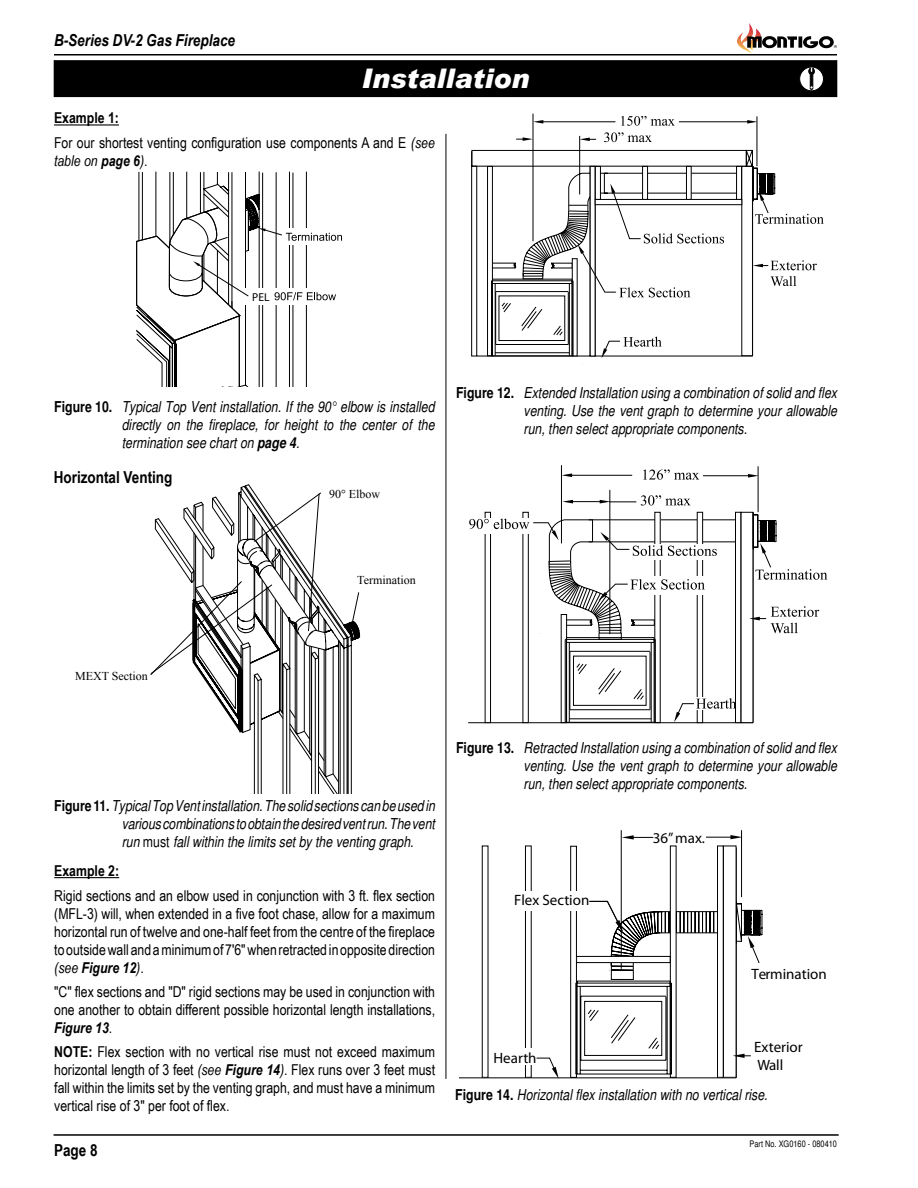
<style>
.page{position:relative;width:918px;height:1188px;background:#fff}
.page>*{position:absolute;margin:0;border:0;box-sizing:border-box;transform-origin:0 0}
.t1{font:italic 900 27px "Arial";color:#fff}
.t2{font:italic 700 16.5px "Arial Narrow";color:#000}
.t3{font:700 16.5px "Arial Narrow";color:#000}
.t4{font:15px/18px "Arial Narrow";color:#000;text-align:justify}
.t5{font:italic condensed 15px/18px "Helvetica";color:#000;text-align:justify}
.t6{font:15px/18px "Myriad Pro";color:#000}
.t7{font:italic 15px "Arial Narrow";color:#000}
.t8{font:700 15px "Arial Narrow";color:#000}
.t9{font:12px "Times New Roman";color:#000}
.t10{font:11.55px "Myriad";color:#000}
.t11{font:condensed 9px "Helvetica";color:#000}
.s1{font-weight:700}
.s2{font-style:italic}
.s3{font-style:normal}
.s4{font-weight:700;font-style:normal}
.s5{font-weight:700;font-style:italic}
</style>
<div class="page">
<hr style="left:446px;top:134px;width:1px;height:945px;background:#000">
<hr style="left:54px;top:1134px;width:785px;height:2px;background:#000">
<hr style="left:54px;top:54px;width:783px;height:2px;background:#000">
<svg style="left:798px;top:36px;width:4px;height:12px"></svg>
<svg style="left:737px;top:23px;width:60px;height:30px"></svg>
<svg style="left:803px;top:36px;width:34px;height:13px"></svg>
<svg style="left:136px;top:172px;width:123px;height:214px"></svg>
<hr style="left:54px;top:124px;width:65px;height:2px;background:#000">
<svg style="left:259px;top:55px;width:135px;height:1081px"></svg>
<svg style="left:150px;top:484px;width:212px;height:309px"></svg>
<hr style="left:54px;top:877px;width:65px;height:1px;background:#000">
<svg style="left:770px;top:276px;width:26px;height:10px"></svg>
<svg style="left:471px;top:113px;width:287px;height:244px"></svg>
<svg style="left:522px;top:149px;width:231px;height:215px"></svg>
<svg style="left:724px;top:199px;width:18px;height:6px"></svg>
<svg style="left:753px;top:260px;width:64px;height:10px"></svg>
<svg style="left:752px;top:165px;width:72px;height:59px"></svg>
<svg style="left:491px;top:183px;width:233px;height:175px"></svg>
<hr style="left:561px;top:465px;width:1px;height:78px;background:#000">
<svg style="left:468px;top:466px;width:291px;height:257px"></svg>
<div style="left:697px;top:512px;width:6px;height:211px;background:#fff"></div>
<div style="left:697px;top:512px;width:6px;height:211px;border:1px solid #000"></div>
<div style="left:736px;top:512px;width:5px;height:211px;background:#fff"></div>
<div style="left:741px;top:512px;width:12px;height:211px;background:#fff"></div>
<div style="left:523px;top:512px;width:5px;height:211px;background:#fff"></div>
<div style="left:523px;top:512px;width:6px;height:211px;border:1px solid #000"></div>
<div style="left:485px;top:512px;width:6px;height:211px;background:#fff"></div>
<div style="left:485px;top:512px;width:6px;height:211px;border:1px solid #000"></div>
<svg style="left:749px;top:606px;width:70px;height:27px"></svg>
<svg style="left:753px;top:512px;width:74px;height:68px"></svg>
<svg style="left:643px;top:470px;width:56px;height:10px"></svg>
<svg style="left:641px;top:495px;width:50px;height:11px"></svg>
<svg style="left:469px;top:519px;width:267px;height:204px"></svg>
<div style="left:54px;top:61px;width:783px;height:36px;background:#000"></div>
<div style="left:54px;top:60px;width:783px;height:37px;border:1px solid #000"></div>
<div style="left:800px;top:67px;width:23px;height:24px;background:#fff;border-radius:50%"></div>
<div style="left:799px;top:67px;width:25px;height:24px;border:1px solid #000;border-radius:50%"></div>
<svg style="left:808px;top:67px;width:7px;height:23px"></svg>
<svg style="left:459px;top:845px;width:66px;height:234px"></svg>
<div style="left:482px;top:846px;width:6px;height:231px;background:#fff"></div>
<div style="left:502px;top:1048px;width:31px;height:17px;background:#fff"></div>
<div style="left:520px;top:892px;width:69px;height:19px;background:#fff"></div>
<svg style="left:525px;top:830px;width:238px;height:249px"></svg>
<p class="t2" style="left:54px;top:28px;width:183px">B-Series DV-2 Gas Fireplace</p>
<h1 class="t1" style="left:362px;top:62px;width:169px">Installation</h1>
<p class="t4" style="left:54px;top:105px;width:382px;line-height:24.5px"><span class="s1">Example 1:<br></span>For our shortest venting configuration use components A and E <span class="s2">(see</span></p>
<p class="t7" style="left:54px;top:150px;width:95px">table on <span class="s1">page 6</span>)<span class="s3">.</span></p>
<p class="t10" style="left:252px;top:291px;width:19px">PEL</p>
<p class="t5" style="left:122px;top:397px;width:314px;text-indent:-68px"><span class="s4">Figure 10.</span> Typical Top Vent installation. If the 90° elbow is installed directly on the fireplace, for height to the center of the termination see chart on <span class="s1">page 4</span>.</p>
<p class="t3" style="left:54px;top:464px;width:120px">Horizontal Venting</p>
<p class="t9" style="left:329px;top:486px;width:53px">90° Elbow</p>
<p class="t5" style="left:524px;top:384px;width:315px;text-indent:-68px"><span class="s4">Figure 12.</span> Extended Installation using a combination of solid and flex venting. Use the vent graph to determine your allowable run, then select appropriate components.</p>
<p class="t9" style="left:357px;top:572px;width:60px">Termination</p>
<p class="t9" style="left:75px;top:668px;width:74px">MEXT Section</p>
<p class="t5" style="left:122px;top:796px;width:315px;text-indent:-68px"><span class="s4">Figure 11.</span> Typical Top Vent installation. The solid sections can be used in various combinations to obtain the desired vent run. The vent run <span class="s3">must</span> fall within the limits set by the venting graph.</p>
<p class="t8" style="left:54px;top:859px;width:66px">Example 2:</p>
<p class="t4" style="left:54px;top:886px;width:382px">Rigid sections and an elbow used in conjunction with 3 ft. flex section (MFL-3) will, when extended in a five foot chase, allow for a maximum horizontal run of twelve and one-half feet from the centre of the fireplace to outside wall and a minimum of 7'6" when retracted in opposite direction <span class="s2">(see</span> <span class="s5">Figure 12</span><span class="s2">)</span>.</p>
<p class="t4" style="left:54px;top:982px;width:382px">"C" flex sections and "D" rigid sections may be used in conjunction with one another to obtain different possible horizontal length installations, <span class="s5">Figure 13</span>.</p>
<p class="t4" style="left:54px;top:1043px;width:382px"><span class="s1">NOTE:</span> Flex section with no vertical rise must not exceed maximum horizontal length of 3 feet <span class="s2">(see</span> <span class="s5">Figure 14</span><span class="s2">)</span>. Flex runs over 3 feet must fall within the limits set by the venting graph, and must have a minimum vertical rise of 3" per foot of flex.</p>
<p class="t3" style="left:54px;top:1137px;width:45px">Page 8</p>
<p class="t5" style="left:524px;top:738px;width:315px;text-indent:-68px"><span class="s4">Figure 13.</span> Retracted Installation using a combination of solid and flex venting. Use the vent graph to determine your allowable run, then select appropriate components.</p>
<p class="t6" style="left:514px;top:890px;width:77px">Flex Section</p>
<p class="t6" style="left:494px;top:1049px;width:45px">Hearth</p>
<p class="t6" style="left:653px;top:829px;width:54px">36” max.</p>
<p class="t6" style="left:751px;top:965px;width:77px">Termination</p>
<p class="t6" style="left:754px;top:1038px;width:50px">Exterior<br>Wall</p>
<p class="t5" style="left:455px;top:1085px;width:314px"><span class="s4">Figure 14.</span> Horizontal flex installation with no vertical rise.</p>
<p class="t11" style="left:750px;top:1139px;width:89px">Part No. XG0160 - 080410</p>
</div>
